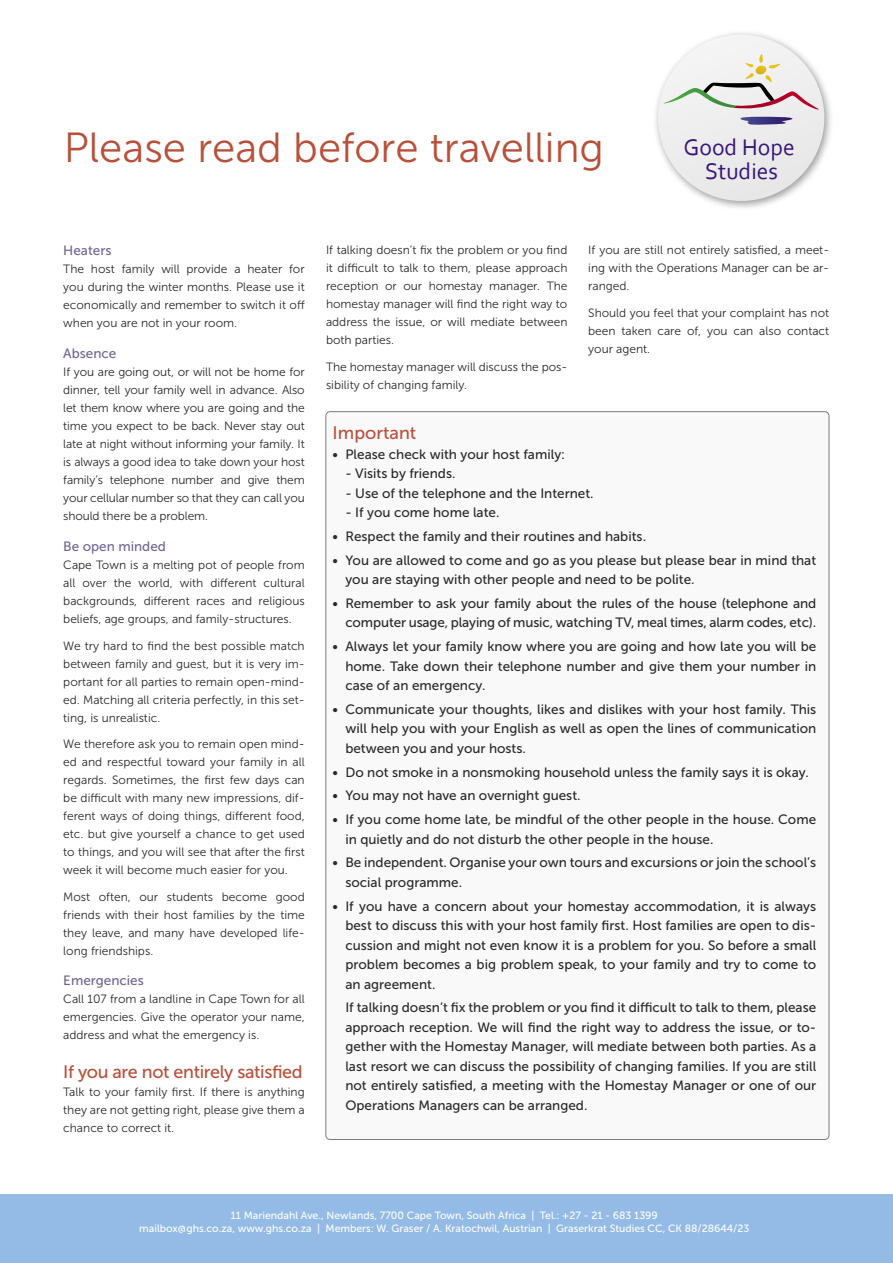
<style>
.page{position:relative;width:893px;height:1263px;background:#fff}
.page>*{position:absolute;margin:0;border:0;box-sizing:border-box;transform-origin:0 0}
.t1{font:42px "Museo Sans 300";color:#b9503a}
.t2{font:23.7px/23.7px "Corbel";color:#381778;text-align:center}
.t3{font:18px "Museo Sans 500";letter-spacing:-.02em;color:#b9503a}
.t4{font:18px "Museo Sans 500";color:#b9503a}
.t5{font:13.5px/19.5px "Museo Sans 500";color:#292929;text-align:justify}
.t6{font:13.5px "Museo Sans 500";color:#726495}
.t7{font:12px/18px "Museo Sans 300";color:#292929;text-align:justify}
.t8{font:10.5px/12.6px "Museo Sans 500";color:#fff;text-align:center}
</style>
<div class="page">
<div style="left:0;top:1195px;width:893px;height:68px;background:#93bbe6"></div>
<img style="left:655px;top:32px;width:176px;height:176px">
<div style="left:658px;top:35px;width:166px;height:166px;background:#ececec;border-radius:83px"></div>
<svg style="left:663px;top:54px;width:156px;height:56px"></svg>
<svg style="left:740px;top:117px;width:53px;height:8px"></svg>
<div style="left:326px;top:412px;width:503px;height:727px;background:#f9f9f9;border-radius:4px"></div>
<h1 class="t1" style="left:64px;top:125px;width:542px">Please read before travelling</h1>
<h2 class="t2" style="left:683px;top:135px;width:113px">Good Hope<br>Studies</h2>
<p class="t6" style="left:63px;top:243px;width:50px">Heaters</p>
<p class="t7" style="left:63px;top:260px;width:243px">The host family will provide a heater for you during the winter months. Please use it economically and remember to switch it off when you are not in your room.</p>
<p class="t6" style="left:63px;top:346px;width:55px">Absence</p>
<p class="t7" style="left:63px;top:363px;width:243px">If you are going out, or will not be home for dinner, tell your family well in advance. Also let them know where you are going and the time you expect to be back. Never stay out late at night without informing your family. It is always a good idea to take down your host family’s telephone number and give them your cellular number so that they can call you should there be a problem.</p>
<p class="t6" style="left:63px;top:539px;width:104px">Be open minded</p>
<p class="t7" style="left:63px;top:556px;width:243px">Cape Town is a melting pot of people from all over the world, with different cultural backgrounds, different races and religious beliefs, age groups, and family-structures.</p>
<p class="t7" style="left:63px;top:636px;width:243px">We try hard to find the best possible match between family and guest, but it is very im&shy;portant for all parties to remain open-mind&shy;ed. Matching all criteria perfectly, in this set&shy;ting, is unrealistic.</p>
<p class="t7" style="left:63px;top:735px;width:243px">We therefore ask you to remain open mind&shy;ed and respectful toward your family in all regards. Sometimes, the first few days can be difficult with many new impressions, dif&shy;ferent ways of doing things, different food, etc. but give yourself a chance to get used to things, and you will see that after the first week it will become much easier for you.</p>
<p class="t7" style="left:63px;top:887px;width:243px">Most often, our students become good friends with their host families by the time they leave, and many have developed life&shy;long friendships.</p>
<p class="t6" style="left:63px;top:973px;width:82px">Emergencies</p>
<p class="t7" style="left:63px;top:990px;width:243px">Call 107 from a landline in Cape Town for all emergencies. Give the operator your name, address and what the emergency is.</p>
<h3 class="t3" style="left:63px;top:1062px;width:241px">If you are not entirely satisfied</h3>
<p class="t7" style="left:63px;top:1083px;width:243px">Talk to your family first. If there is anything they are not getting right, please give them a chance to correct it.</p>
<p class="t7" style="left:326px;top:241px;width:243px">If talking doesn’t fix the problem or you find it difficult to talk to them, please approach reception or our homestay manager. The homestay manager will find the right way to address the issue, or will mediate between both parties.</p>
<p class="t7" style="left:326px;top:358px;width:243px">The homestay manager will discuss the pos&shy;sibility of changing family.</p>
<p class="t7" style="left:588px;top:241px;width:242px">If you are still not entirely satisfied, a meet&shy;ing with the Operations Manager can be ar&shy;ranged.</p>
<p class="t7" style="left:588px;top:304px;width:242px">Should you feel that your complaint has not been taken care of, you can also contact your agent.</p>
<h3 class="t4" style="left:333px;top:423px;width:85px">Important</h3>
<p class="t5" style="left:333px;top:444px;width:234px">• Please check with your host family:</p>
<p class="t5" style="left:345px;top:464px;width:112px">- Visits by friends.</p>
<p class="t5" style="left:345px;top:483px;width:250px">- Use of the telephone and the Internet.</p>
<p class="t5" style="left:345px;top:503px;width:156px">- If you come home late.</p>
<p class="t5" style="left:333px;top:526px;width:315px">• Respect the family and their routines and habits.</p>
<p class="t5" style="left:345px;top:550px;width:472px;text-indent:-13px">• You are allowed to come and go as you please but please bear in mind that you are staying with other people and need to be polite.</p>
<p class="t5" style="left:333px;top:593px;width:485px;text-align:right">• Remember to ask your family about the rules of the house (telephone and computer usage, playing of music, watching TV, meal times, alarm codes, etc).</p>
<p class="t5" style="left:345px;top:637px;width:472px;text-indent:-13px">• Always let your family know where you are going and how late you will be home. Take down their telephone number and give them your number in case of an emergency.</p>
<p class="t5" style="left:345px;top:699px;width:472px;text-indent:-13px">• Communicate your thoughts, likes and dislikes with your host family. This will help you with your English as well as open the lines of communication between you and your hosts.</p>
<p class="t5" style="left:333px;top:762px;width:478px">• Do not smoke in a nonsmoking household unless the family says it is okay.</p>
<p class="t5" style="left:333px;top:786px;width:249px">• You may not have an overnight guest.</p>
<p class="t5" style="left:345px;top:810px;width:472px;text-indent:-13px">• If you come home late, be mindful of the other people in the house. Come in quietly and do not disturb the other people in the house.</p>
<p class="t5" style="left:345px;top:853px;width:472px;text-indent:-13px">• Be independent. Organise your own tours and excursions or join the school’s social programme.</p>
<p class="t5" style="left:345px;top:896px;width:472px;text-indent:-13px">• If you have a concern about your homestay accommodation, it is always best to discuss this with your host family first. Host families are open to dis&shy;cussion and might not even know it is a problem for you. So before a small problem becomes a big problem speak, to your family and try to come to an agreement.</p>
<p class="t5" style="left:345px;top:998px;width:472px">If talking doesn’t fix the problem or you find it difficult to talk to them, please approach reception. We will find the right way to address the issue, or to&shy;gether with the Homestay Manager, will mediate between both parties. As a last resort we can discuss the possibility of changing families. If you are still not entirely satisfied, a meeting with the Homestay Manager or one of our Operations Managers can be arranged.</p>
<p class="t8" style="left:139px;top:1209px;width:612px">11 Mariendahl Ave., Newlands, 7700 Cape Town, South Africa | Tel.: +27 - 21 - 683 1399<br>mailbox@ghs.co.za, www.ghs.co.za | Members: W. Graser / A. Kratochwil, Austrian | Graserkrat Studies CC, CK 88/28644/23</p>
</div>
